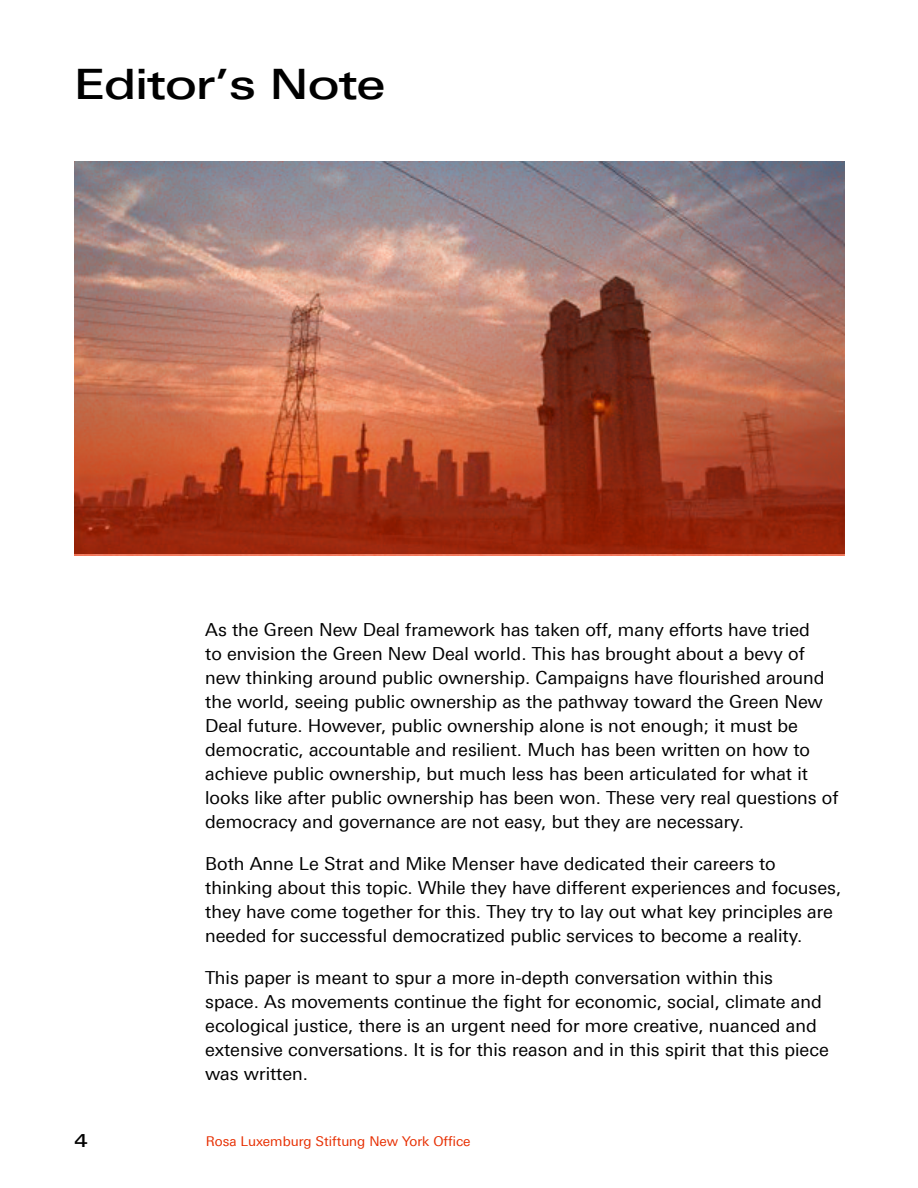
<style>
.page{position:relative;width:918px;height:1188px;background:#fff}
.page>*{position:absolute;margin:0;border:0;box-sizing:border-box;transform-origin:0 0}
.t1{font:500 42px "Linotype Univers 540 Ex";letter-spacing:-.02em;color:#000}
.t2{font:18px/24px "Linotype Univers 430";color:#000}
.t3{font:500 18px "Linotype Univers 540 Ex";color:#000}
.t4{font:13.5px "Linotype Univers 430";color:#e72e00}
</style>
<div class="page">
<img style="left:75px;top:162px;width:769px;height:393px">
<h1 class="t1" style="left:74px;top:59px;width:313px">Editor’s Note</h1>
<p class="t2" style="left:205px;top:618px;width:635px">As the Green New Deal framework has taken off, many efforts have tried<br>to envision the Green New Deal world. This has brought about a bevy of new thinking around public ownership. Campaigns have flourished around the world, seeing public ownership as the pathway toward the Green New Deal future. However, public ownership alone is not enough; it must be democratic, accountable and resilient. Much has been written on how to achieve public ownership, but much less has been articulated for what it looks like after public ownership has been won. These very real questions of democracy and governance are not easy, but they are necessary.</p>
<p class="t2" style="left:205px;top:852px;width:638px">Both Anne Le Strat and Mike Menser have dedicated their careers to thinking about this topic. While they have different experiences and focuses, they have come together for this. They try to lay out what key principles are needed for successful democratized public services to become a reality.</p>
<p class="t2" style="left:205px;top:966px;width:625px">This paper is meant to spur a more in-depth conversation within this space. As movements continue the fight for economic, social, climate and ecological justice, there is an urgent need for more creative, nuanced and extensive conversations. It is for this reason and in this spirit that this piece was written.</p>
<p class="t3" style="left:74px;top:1130px;width:15px">4</p>
<p class="t4" style="left:206px;top:1133px;width:266px">Rosa Luxemburg Stiftung New York Office</p>
</div>
